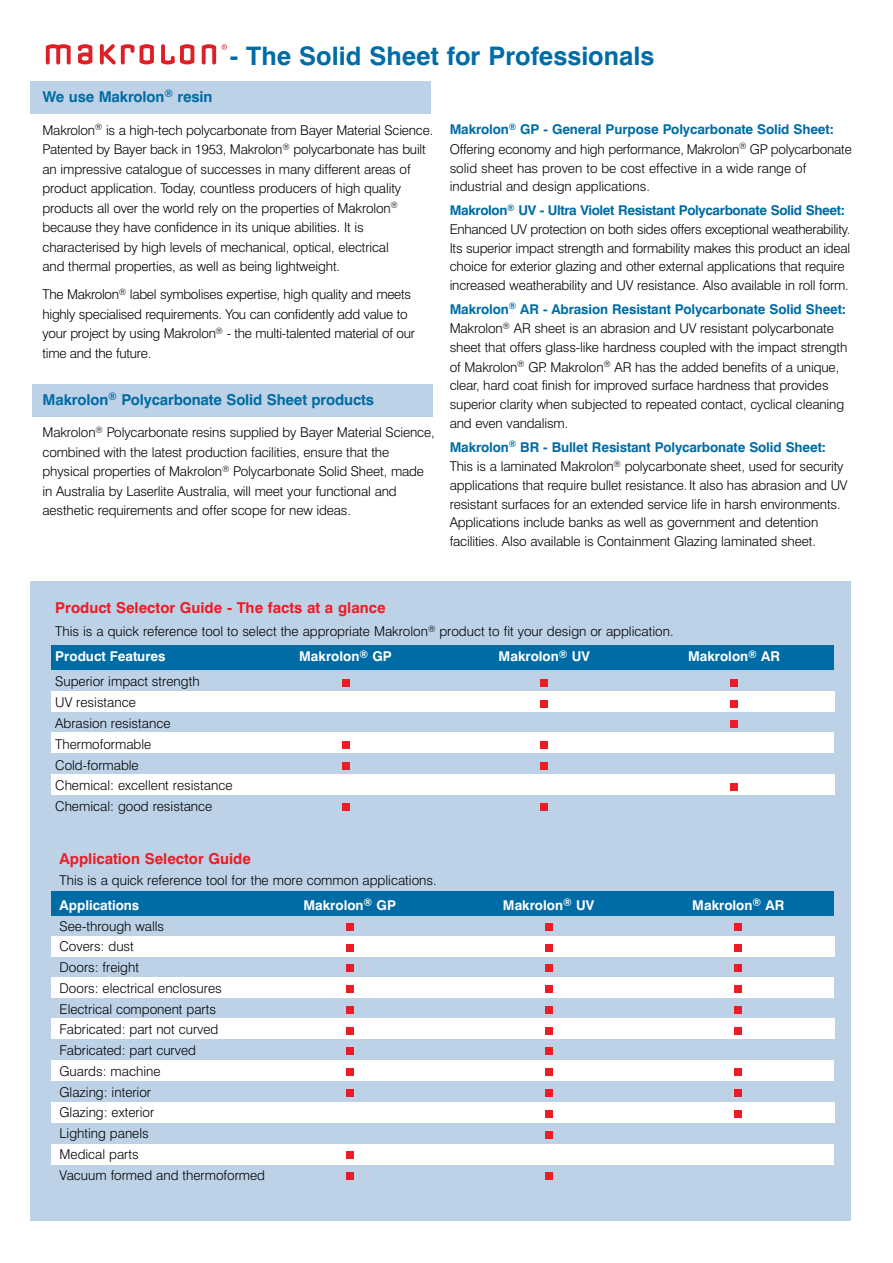
<style>
.page{position:relative;width:893px;height:1263px;background:#fff}
.page>*{position:absolute;margin:0;border:0;box-sizing:border-box;transform-origin:0 0}
.t1{font:700 25.5px "Swiss 721 BT";color:#006ca5}
.t2{font:700 15px "Swiss 721 BT";color:#ed1c24}
.t3{font:700 15px "Swiss 721 BT";letter-spacing:-.01em;color:#006ca5}
.t4{font:300 13.5px/20.7px "Swiss 721 BT";letter-spacing:-.01em;color:#000}
.t5{font:700 13.5px "Swiss 721 BT";color:#fff}
.s1{font-weight:700;color:#006ca5}
.s2{font-weight:700;color:#fff}
</style>
<div class="page">
<div style="left:30px;top:581px;width:820px;height:639px;background:#bdd2e7"></div>
<div style="left:51px;top:891px;width:782px;height:25px;background:#006ca5"></div>
<div style="left:51px;top:936px;width:783px;height:20px;background:#fff"></div>
<div style="left:51px;top:977px;width:783px;height:20px;background:#fff"></div>
<div style="left:51px;top:1018px;width:783px;height:20px;background:#fff"></div>
<div style="left:51px;top:1060px;width:783px;height:21px;background:#fff"></div>
<div style="left:32px;top:385px;width:400px;height:32px;background:#bdd2e7"></div>
<div style="left:30px;top:82px;width:400px;height:32px;background:#bdd2e7"></div>
<div style="left:51px;top:645px;width:782px;height:25px;background:#006ca5"></div>
<div style="left:51px;top:692px;width:783px;height:20px;background:#fff"></div>
<div style="left:51px;top:733px;width:783px;height:20px;background:#fff"></div>
<div style="left:51px;top:774px;width:783px;height:20px;background:#fff"></div>
<div style="left:51px;top:1102px;width:783px;height:20px;background:#fff"></div>
<div style="left:51px;top:1144px;width:783px;height:20px;background:#fff"></div>
<div style="left:346px;top:923px;width:7px;height:7px;background:#ed1c24"></div>
<div style="left:545px;top:923px;width:7px;height:7px;background:#ed1c24"></div>
<div style="left:735px;top:923px;width:7px;height:7px;background:#ed1c24"></div>
<div style="left:346px;top:944px;width:7px;height:7px;background:#ed1c24"></div>
<div style="left:545px;top:944px;width:7px;height:7px;background:#ed1c24"></div>
<div style="left:735px;top:944px;width:7px;height:7px;background:#ed1c24"></div>
<div style="left:346px;top:965px;width:7px;height:7px;background:#ed1c24"></div>
<div style="left:545px;top:965px;width:7px;height:7px;background:#ed1c24"></div>
<div style="left:735px;top:965px;width:7px;height:7px;background:#ed1c24"></div>
<div style="left:346px;top:986px;width:7px;height:7px;background:#ed1c24"></div>
<div style="left:545px;top:986px;width:7px;height:7px;background:#ed1c24"></div>
<div style="left:735px;top:986px;width:7px;height:7px;background:#ed1c24"></div>
<div style="left:346px;top:1006px;width:7px;height:7px;background:#ed1c24"></div>
<div style="left:545px;top:1006px;width:7px;height:7px;background:#ed1c24"></div>
<div style="left:735px;top:1006px;width:7px;height:7px;background:#ed1c24"></div>
<div style="left:346px;top:1027px;width:7px;height:7px;background:#ed1c24"></div>
<div style="left:545px;top:1027px;width:7px;height:7px;background:#ed1c24"></div>
<div style="left:735px;top:1027px;width:7px;height:7px;background:#ed1c24"></div>
<div style="left:346px;top:1048px;width:7px;height:7px;background:#ed1c24"></div>
<div style="left:545px;top:1048px;width:7px;height:7px;background:#ed1c24"></div>
<div style="left:346px;top:1069px;width:7px;height:7px;background:#ed1c24"></div>
<div style="left:545px;top:1069px;width:7px;height:7px;background:#ed1c24"></div>
<div style="left:735px;top:1069px;width:7px;height:7px;background:#ed1c24"></div>
<div style="left:346px;top:1089px;width:7px;height:7px;background:#ed1c24"></div>
<div style="left:545px;top:1089px;width:7px;height:7px;background:#ed1c24"></div>
<div style="left:735px;top:1089px;width:7px;height:7px;background:#ed1c24"></div>
<div style="left:545px;top:1110px;width:7px;height:7px;background:#ed1c24"></div>
<div style="left:735px;top:1110px;width:7px;height:7px;background:#ed1c24"></div>
<div style="left:545px;top:1131px;width:7px;height:7px;background:#ed1c24"></div>
<div style="left:346px;top:1152px;width:7px;height:7px;background:#ed1c24"></div>
<div style="left:346px;top:1172px;width:7px;height:7px;background:#ed1c24"></div>
<div style="left:545px;top:1172px;width:7px;height:7px;background:#ed1c24"></div>
<div style="left:342px;top:679px;width:7px;height:7px;background:#ed1c24"></div>
<div style="left:541px;top:679px;width:7px;height:7px;background:#ed1c24"></div>
<div style="left:730px;top:679px;width:8px;height:7px;background:#ed1c24"></div>
<div style="left:541px;top:700px;width:7px;height:7px;background:#ed1c24"></div>
<div style="left:730px;top:700px;width:8px;height:7px;background:#ed1c24"></div>
<div style="left:730px;top:721px;width:8px;height:7px;background:#ed1c24"></div>
<div style="left:342px;top:742px;width:7px;height:7px;background:#ed1c24"></div>
<div style="left:541px;top:742px;width:7px;height:7px;background:#ed1c24"></div>
<div style="left:342px;top:762px;width:7px;height:7px;background:#ed1c24"></div>
<div style="left:541px;top:762px;width:7px;height:7px;background:#ed1c24"></div>
<div style="left:730px;top:783px;width:8px;height:7px;background:#ed1c24"></div>
<div style="left:342px;top:804px;width:7px;height:7px;background:#ed1c24"></div>
<div style="left:541px;top:804px;width:7px;height:7px;background:#ed1c24"></div>
<svg style="left:46px;top:44px;width:25px;height:21px"></svg>
<svg style="left:78px;top:44px;width:14px;height:20px"></svg>
<svg style="left:100px;top:44px;width:34px;height:21px"></svg>
<svg style="left:140px;top:44px;width:14px;height:20px"></svg>
<svg style="left:161px;top:44px;width:33px;height:21px"></svg>
<svg style="left:202px;top:44px;width:14px;height:21px"></svg>
<svg style="left:222px;top:44px;width:5px;height:6px"></svg>
<h1 class="t1" style="left:230px;top:40px;width:426px">- The Solid Sheet for Professionals</h1>
<p class="t3" style="left:43px;top:88px;width:171px">We use Makrolon<sup>®</sup> resin</p>
<p class="t4" style="left:43px;top:120px;width:392px;line-height:19.5px">Makrolon<sup>®</sup> is a high-tech polycarbonate from Bayer Material Science.<br>Patented by Bayer back in 1953, Makrolon<sup>®</sup> polycarbonate has built an impressive catalogue of successes in many different areas of product application. Today, countless producers of high quality products all over the world rely on the properties of Makrolon<sup>® </sup>because they have confidence in its unique abilities. It is characterised by high levels of mechanical, optical, electrical<br>and thermal properties, as well as being lightweight.</p>
<p class="t4" style="left:43px;top:284px;width:374px;line-height:19.5px">The Makrolon<sup>®</sup> label symbolises expertise, high quality and meets highly specialised requirements. You can confidently add value to your project by using Makrolon<sup>®</sup> - the multi-talented material of our time and the future.</p>
<p class="t3" style="left:43px;top:391px;width:333px">Makrolon<sup>®</sup> Polycarbonate Solid Sheet products</p>
<p class="t4" style="left:43px;top:423px;width:394px;line-height:19.5px">Makrolon<sup>®</sup> Polycarbonate resins supplied by Bayer Material Science, combined with the latest production facilities, ensure that the physical properties of Makrolon<sup>®</sup> Polycarbonate Solid Sheet, made in Australia by Laserlite Australia, will meet your functional and aesthetic requirements and offer scope for new ideas.</p>
<p class="t4" style="left:450px;top:120px;width:404px;line-height:19px"><span class="s1">Makrolon</span><sup>®</sup> <span class="s1">GP - General Purpose Polycarbonate Solid Sheet:<br></span>Offering economy and high performance, Makrolon<sup>®</sup> GP polycarbonate solid sheet has proven to be cost effective in a wide range of industrial and design applications.</p>
<p class="t4" style="left:450px;top:201px;width:402px;line-height:18.8px"><span class="s1">Makrolon</span><sup>®</sup> <span class="s1">UV - Ultra Violet Resistant Polycarbonate Solid Sheet:<br></span>Enhanced UV protection on both sides offers exceptional weatherability.<br>Its superior impact strength and formability makes this product an ideal choice for exterior glazing and other external applications that require increased weatherability and UV resistance. Also available in roll form.</p>
<p class="t4" style="left:450px;top:299px;width:399px;line-height:19px"><span class="s1">Makrolon</span><sup>®</sup> <span class="s1">AR - Abrasion Resistant Polycarbonate Solid Sheet:<br></span>Makrolon<sup>®</sup> AR sheet is an abrasion and UV resistant polycarbonate sheet that offers glass-like hardness coupled with the impact strength of Makrolon<sup>®</sup> GP. Makrolon<sup>®</sup> AR has the added benefits of a unique, clear, hard coat finish for improved surface hardness that provides superior clarity when subjected to repeated contact, cyclical cleaning and even vandalism.</p>
<p class="t4" style="left:450px;top:437px;width:399px;line-height:18.9px"><span class="s1">Makrolon</span><sup>®</sup> <span class="s1">BR - Bullet Resistant Polycarbonate Solid Sheet:<br></span>This is a laminated Makrolon<sup>®</sup> polycarbonate sheet, used for security applications that require bullet resistance.It also has abrasion and UV resistant surfaces for an extended service life in harsh environments.<br>Applications include banks as well as government and detention facilities. Also available is Containment Glazing laminated sheet.</p>
<p class="t2" style="left:55px;top:598px;width:332px">Product Selector Guide - The facts at a glance</p>
<p class="t4" style="left:55px;top:619px;width:620px;line-height:25px">This is a quick reference tool to select the appropriate Makrolon<sup>®</sup> product to fit your design or application.<br><span class="s2">Product Features</span></p>
<p class="t5" style="left:299px;top:648px;width:94px">Makrolon<sup>®</sup> GP</p>
<p class="t5" style="left:499px;top:648px;width:93px">Makrolon<sup>®</sup> UV</p>
<p class="t5" style="left:688px;top:648px;width:94px">Makrolon<sup>®</sup> AR</p>
<p class="t4" style="left:55px;top:671px;width:179px">Superior impact strength<br>UV resistance<br>Abrasion resistance<br>Thermoformable<br>Cold-formable<br>Chemical: excellent resistance<br>Chemical: good resistance</p>
<p class="t2" style="left:60px;top:849px;width:193px">Application Selector Guide</p>
<p class="t4" style="left:60px;top:869px;width:379px">This is a quick reference tool for the more common applications.</p>
<p class="t5" style="left:60px;top:897px;width:81px">Applications</p>
<p class="t5" style="left:303px;top:897px;width:94px">Makrolon<sup>®</sup> GP</p>
<p class="t5" style="left:503px;top:897px;width:93px">Makrolon<sup>®</sup> UV</p>
<p class="t5" style="left:692px;top:897px;width:94px">Makrolon<sup>®</sup> AR</p>
<p class="t4" style="left:60px;top:915px;width:207px">See-through walls<br>Covers: dust<br>Doors: freight<br>Doors: electrical enclosures<br>Electrical component parts<br>Fabricated: part not curved<br>Fabricated: part curved<br>Guards: machine<br>Glazing: interior<br>Glazing: exterior<br>Lighting panels<br>Medical parts<br>Vacuum formed and thermoformed</p>
</div>
